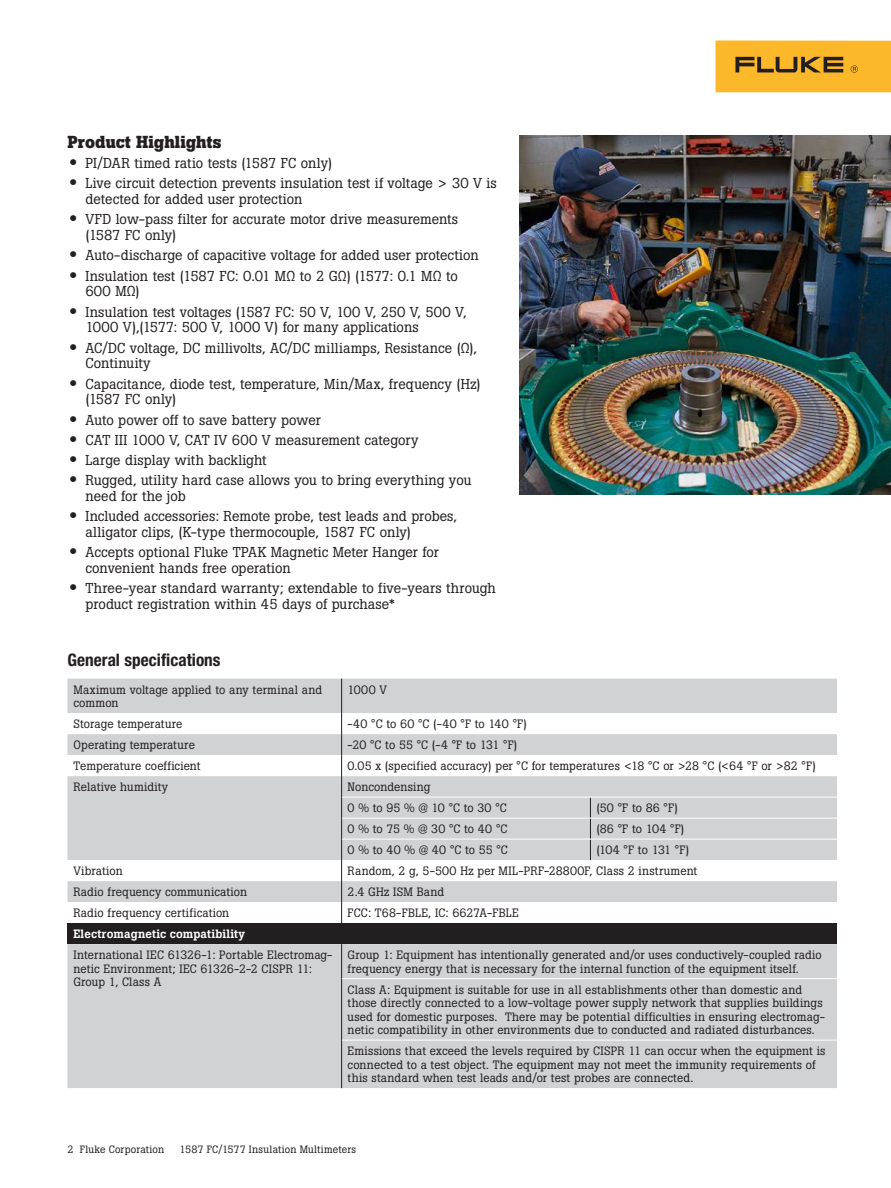
<style>
.page{position:relative;width:891px;height:1188px;background:#fff}
.page>*{position:absolute;margin:0;border:0;box-sizing:border-box;transform-origin:0 0}
.t1{font:700 condensed 17.25px "Helvetica Neue LT Pro";color:#231f20}
.t2{font:700 17.25px "Boton Pro";letter-spacing:.005em;color:#231f20}
.t3{font:14.25px/15.8px "Boton Pro";color:#231f20}
.t4{font:12px/13.5px "Boton Pro";letter-spacing:.01em;color:#231f20}
.t5{font:500 12px "Boton Pro";letter-spacing:.01em;color:#fff}
.t6{font:10.5px "Boton Pro";letter-spacing:.015em;color:#231f20}
.s1{font-family:"Helvetica Neue LT Std";font-weight:500;font-stretch:expanded;font-size:16.5px}
</style>
<div class="page">
<div style="left:716px;top:40px;width:175px;height:52px;background:#fcb828"></div>
<svg style="left:735px;top:57px;width:108px;height:15px"></svg>
<svg style="left:851px;top:65px;width:7px;height:8px"></svg>
<div style="left:68px;top:679px;width:769px;height:409px;background:#d1d2d4"></div>
<svg style="left:68px;top:713px;width:769px;height:210px;fill:#d1d2d4"></svg>
<div style="left:68px;top:923px;width:769px;height:21px;background:#231f20"></div>
<hr style="left:341px;top:679px;width:1px;height:34px;background:#231f20">
<svg style="left:341px;top:713px;width:1px;height:210px"></svg>
<hr style="left:341px;top:944px;width:1px;height:35px;background:#231f20">
<hr style="left:341px;top:979px;width:1px;height:61px;background:#231f20">
<hr style="left:341px;top:1040px;width:1px;height:48px;background:#231f20">
<hr style="left:342px;top:797px;width:246px;height:1px;background:#fff">
<hr style="left:590px;top:797px;width:247px;height:1px;background:#fff">
<hr style="left:342px;top:818px;width:246px;height:1px;background:#fff">
<hr style="left:590px;top:818px;width:247px;height:1px;background:#fff">
<hr style="left:342px;top:839px;width:246px;height:1px;background:#fff">
<svg style="left:588px;top:797px;width:3px;height:63px"></svg>
<hr style="left:590px;top:839px;width:247px;height:1px;background:#fff">
<hr style="left:342px;top:978px;width:246px;height:1px;background:#fff">
<hr style="left:590px;top:978px;width:247px;height:1px;background:#fff">
<hr style="left:342px;top:1040px;width:246px;height:1px;background:#fff">
<hr style="left:590px;top:1040px;width:247px;height:1px;background:#fff">
<img style="left:519px;top:135px;width:372px;height:359px">
<h1 class="t2" style="left:68px;top:131px;width:155px">Product Highlights</h1>
<p class="t3" style="left:69px;top:155px;width:265px"><span class="s1">•</span> PI/DAR timed ratio tests (1587 FC only)</p>
<p class="t3" style="left:86px;top:176px;width:413px;text-indent:-16px"><span class="s1">•</span> Live circuit detection prevents insulation test if voltage &gt; 30 V is detected for added user protection</p>
<p class="t3" style="left:86px;top:212px;width:374px;text-indent:-16px"><span class="s1">•</span> VFD low-pass filter for accurate motor drive measurements (1587 FC only)</p>
<p class="t3" style="left:69px;top:248px;width:411px"><span class="s1">•</span> Auto-discharge of capacitive voltage for added user protection</p>
<p class="t3" style="left:86px;top:268px;width:374px;text-indent:-16px"><span class="s1">•</span> Insulation test (1587 FC: 0.01 MΩ to 2 GΩ) (1577: 0.1 MΩ to<br>600 MΩ)</p>
<p class="t3" style="left:86px;top:304px;width:383px;text-indent:-16px"><span class="s1">•</span> Insulation test voltages (1587 FC: 50 V, 100 V, 250 V, 500 V,<br>1000 V),(1577: 500 V, 1000 V) for many applications</p>
<p class="t3" style="left:86px;top:340px;width:393px;text-indent:-16px"><span class="s1">•</span> AC/DC voltage, DC millivolts, AC/DC milliamps, Resistance (Ω),<br>Continuity</p>
<p class="t3" style="left:86px;top:376px;width:397px;text-indent:-16px"><span class="s1">•</span> Capacitance, diode test, temperature, Min/Max, frequency (Hz) (1587 FC only)</p>
<p class="t3" style="left:69px;top:412px;width:253px"><span class="s1">•</span> Auto power off to save battery power</p>
<p class="t3" style="left:69px;top:432px;width:351px"><span class="s1">•</span> CAT III 1000 V, CAT IV 600 V measurement category</p>
<p class="t3" style="left:69px;top:452px;width:199px"><span class="s1">•</span> Large display with backlight</p>
<p class="t3" style="left:86px;top:473px;width:388px;text-indent:-16px"><span class="s1">•</span> Rugged, utility hard case allows you to bring everything you need for the job</p>
<p class="t3" style="left:86px;top:509px;width:373px;text-indent:-16px"><span class="s1">•</span> Included accessories: Remote probe, test leads and probes, alligator clips, (K-type thermocouple, 1587 FC only)</p>
<p class="t3" style="left:86px;top:545px;width:355px;text-indent:-16px"><span class="s1">•</span> Accepts optional Fluke TPAK Magnetic Meter Hanger for convenient hands free operation</p>
<p class="t3" style="left:86px;top:581px;width:412px;text-indent:-16px"><span class="s1">•</span> Three-year standard warranty; extendable to five-years through product registration within 45 days of purchase*</p>
<h1 class="t1" style="left:68px;top:649px;width:155px">General specifications</h1>
<p class="t4" style="left:74px;top:683px;width:250px">Maximum voltage applied to any terminal and common</p>
<p class="t4" style="left:348px;top:683px;width:41px">1000 V</p>
<p class="t4" style="left:74px;top:717px;width:111px">Storage temperature</p>
<p class="t4" style="left:348px;top:717px;width:181px">-40 °C to 60 °C (-40 °F to 140 °F)</p>
<p class="t4" style="left:74px;top:738px;width:123px">Operating temperature</p>
<p class="t4" style="left:348px;top:738px;width:171px">-20 °C to 55 °C (-4 °F to 131 °F)</p>
<p class="t4" style="left:74px;top:759px;width:129px">Temperature coefficient</p>
<p class="t4" style="left:348px;top:759px;width:470px">0.05 x (specified accuracy) per °C for temperatures &lt;18 °C or &gt;28 °C (&lt;64 °F or &gt;82 °F)</p>
<p class="t4" style="left:74px;top:780px;width:96px">Relative humidity</p>
<p class="t4" style="left:348px;top:776px;width:161px;line-height:21px">Noncondensing<br>0 % to 95 % @ 10 °C to 30 °C</p>
<p class="t4" style="left:596px;top:801px;width:83px">(50 °F to 86 °F)</p>
<p class="t4" style="left:348px;top:822px;width:161px">0 % to 75 % @ 30 °C to 40 °C</p>
<p class="t4" style="left:596px;top:822px;width:89px">(86 °F to 104 °F)</p>
<p class="t4" style="left:348px;top:843px;width:162px">0 % to 40 % @ 40 °C to 55 °C</p>
<p class="t4" style="left:596px;top:843px;width:94px">(104 °F to 131 °F)</p>
<p class="t4" style="left:74px;top:864px;width:51px">Vibration</p>
<p class="t4" style="left:348px;top:864px;width:351px">Random, 2 g, 5-500 Hz per MIL-PRF-28800F, Class 2 instrument</p>
<p class="t4" style="left:74px;top:885px;width:175px">Radio frequency communication</p>
<p class="t4" style="left:348px;top:885px;width:98px">2.4 GHz ISM Band</p>
<p class="t4" style="left:74px;top:906px;width:157px">Radio frequency certification</p>
<p class="t4" style="left:348px;top:906px;width:173px">FCC: T68-FBLE, IC: 6627A-FBLE</p>
<p class="t5" style="left:74px;top:926px;width:173px">Electromagnetic compatibility</p>
<p class="t4" style="left:74px;top:948px;width:261px">International IEC 61326-1: Portable Electromag&shy;netic Environment; IEC 61326-2-2 CISPR 11:<br>Group 1, Class A</p>
<p class="t4" style="left:348px;top:948px;width:476px">Group 1: Equipment has intentionally generated and/or uses conductively-coupled radio frequency energy that is necessary for the internal function of the equipment itself.</p>
<p class="t4" style="left:348px;top:983px;width:479px">Class A: Equipment is suitable for use in all establishments other than domestic and those directly connected to a low-voltage power supply network that supplies buildings used for domestic purposes. There may be potential difficulties in ensuring electromag&shy;netic compatibility in other environments due to conducted and radiated disturbances.</p>
<p class="t4" style="left:348px;top:1044px;width:479px">Emissions that exceed the levels required by CISPR 11 can occur when the equipment is connected to a test object. The equipment may not meet the immunity requirements of this standard when test leads and/or test probes are connected.</p>
<p class="t6" style="left:68px;top:1142px;width:98px">2 Fluke Corporation</p>
<p class="t6" style="left:180px;top:1142px;width:178px">1587 FC/1577 Insulation Multimeters</p>
</div>
